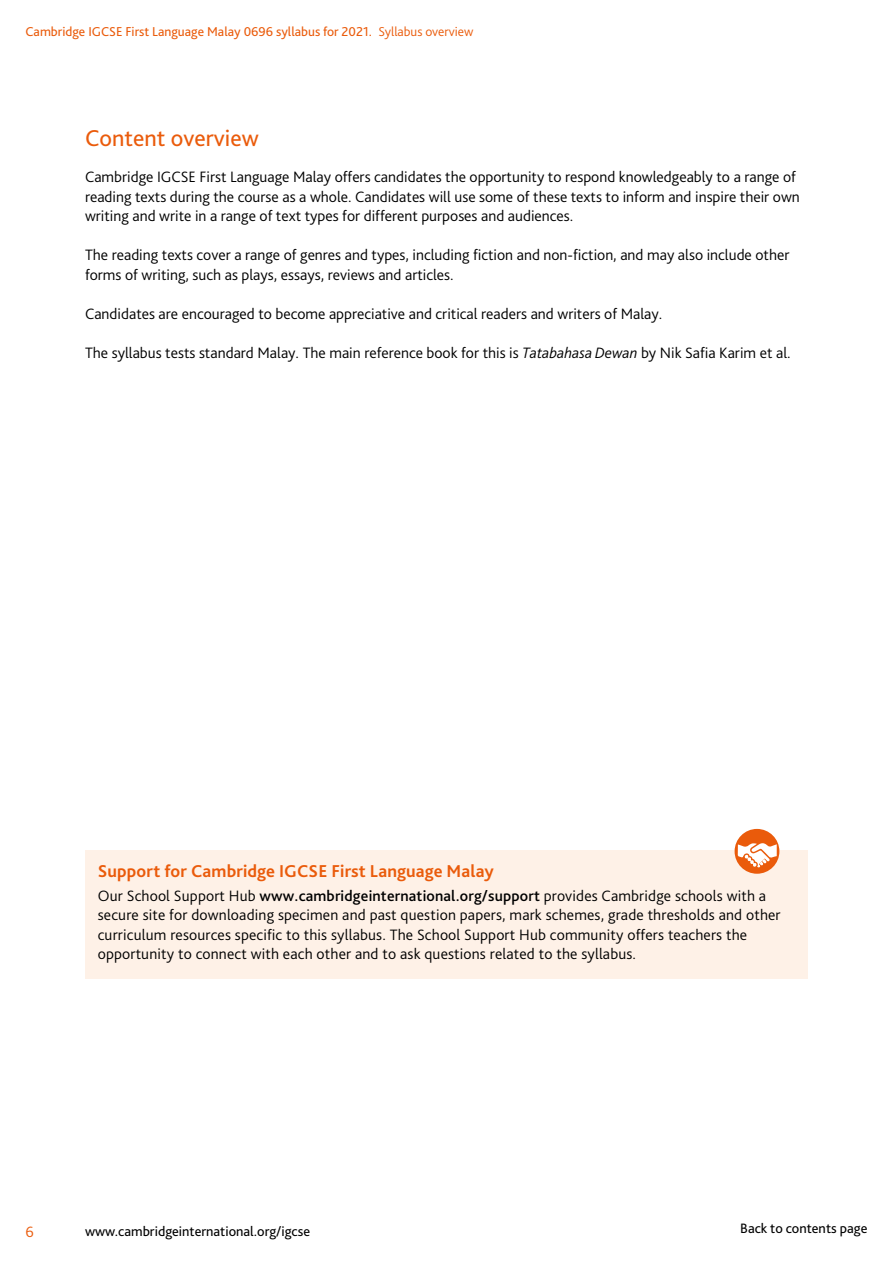
<style>
.page{position:relative;width:893px;height:1263px;background:#fff}
.page>*{position:absolute;margin:0;border:0;box-sizing:border-box;transform-origin:0 0}
.t1{font:24px "Bliss Pro";color:#ea5b0b}
.t2{font:700 18px "Bliss Pro";letter-spacing:.005em;color:#ea5b0b}
.t3{font:300 15.75px/19.5px "Bliss Pro";color:#000}
.t4{font:300 15.75px "Bliss Pro";color:#ea5b0b}
.t5{font:14.25px "Bliss Pro";color:#000}
.t6{font:13.5px "Bliss Pro";color:#ea5b0b}
.s1{font-weight:300}
.s2{font-style:italic}
.s3{font-weight:500}
</style>
<div class="page">
<div style="left:85px;top:850px;width:723px;height:129px;background:#fef1e7"></div>
<div style="left:735px;top:829px;width:44px;height:45px;background:#ea5b0b;border-radius:50%"></div>
<svg style="left:738px;top:843px;width:39px;height:27px"></svg>
<p class="t6" style="left:26px;top:23px;width:449px">Cambridge IGCSE First Language Malay 0696 syllabus for 2021. <span class="s1">Syllabus overview</span></p>
<h1 class="t1" style="left:85px;top:123px;width:175px">Content overview</h1>
<p class="t3" style="left:85px;top:167px;width:716px">Cambridge IGCSE First Language Malay offers candidates the opportunity to respond knowledgeably to a range of reading texts during the course as a whole. Candidates will use some of these texts to inform and inspire their own writing and write in a range of text types for different purposes and audiences.</p>
<p class="t3" style="left:85px;top:245px;width:706px">The reading texts cover a range of genres and types, including fiction and non-fiction, and may also include other forms of writing, such as plays, essays, reviews and articles.</p>
<p class="t3" style="left:85px;top:304px;width:579px">Candidates are encouraged to become appreciative and critical readers and writers of Malay.</p>
<p class="t3" style="left:85px;top:343px;width:707px">The syllabus tests standard Malay. The main reference book for this is <span class="s2">Tatabahasa Dewan</span> by Nik Safia Karim et al.</p>
<p class="t2" style="left:98px;top:860px;width:397px">Support for Cambridge IGCSE First Language Malay</p>
<p class="t3" style="left:98px;top:886px;width:684px">Our School Support Hub <span class="s3">www.cambridgeinternational.org/support</span> provides Cambridge schools with a secure site for downloading specimen and past question papers, mark schemes, grade thresholds and other curriculum resources specific to this syllabus. The School Support Hub community offers teachers the opportunity to connect with each other and to ask questions related to the syllabus.</p>
<p class="t4" style="left:26px;top:1222px;width:10px">6</p>
<p class="t5" style="left:85px;top:1222px;width:227px">www.cambridgeinternational.org/igcse</p>
<p class="t5" style="left:740px;top:1219px;width:129px">Back to contents page</p>
</div>
